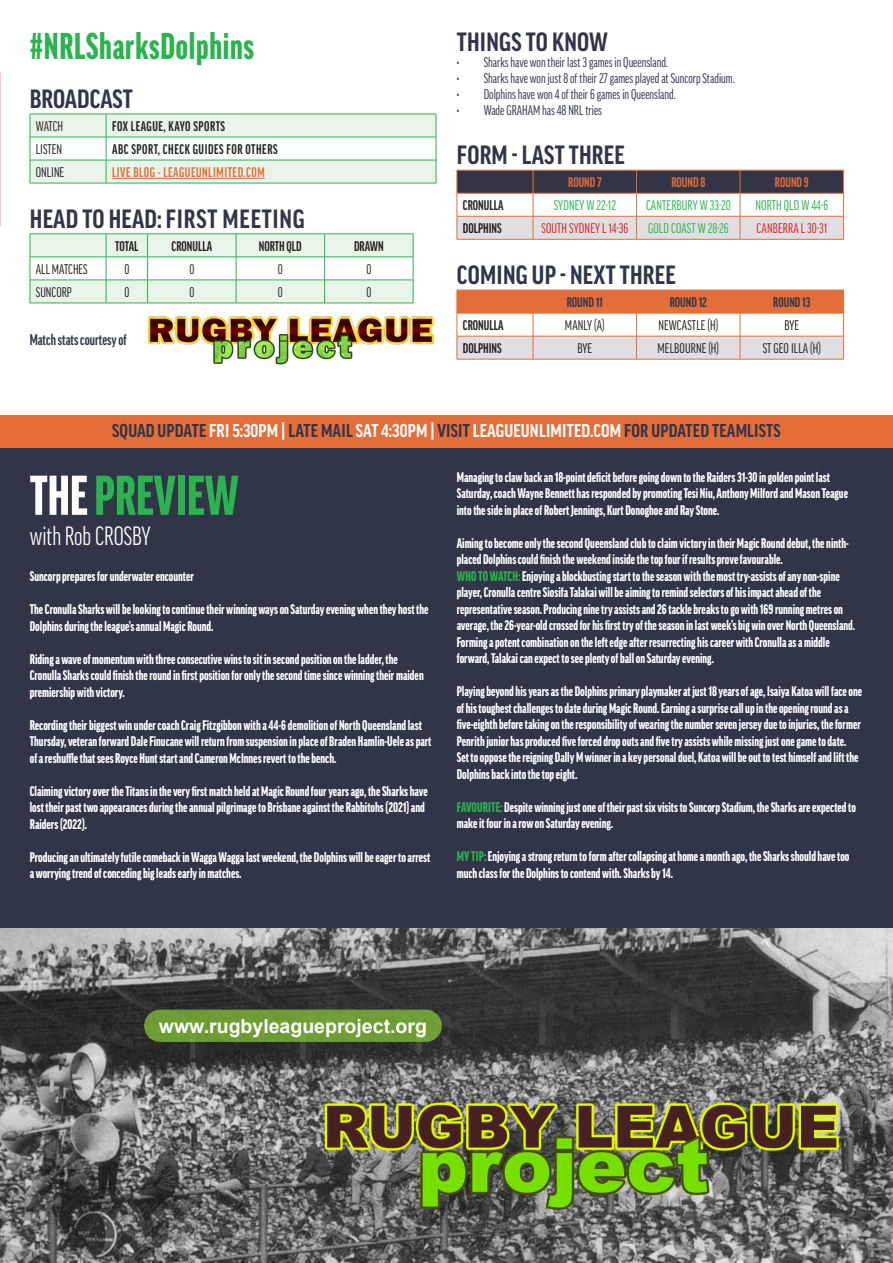
<style>
.page{position:relative;width:893px;height:1263px;background:#fff}
.page>*{position:absolute;margin:0;border:0;box-sizing:border-box;transform-origin:0 0}
.t1{font:900 extra-condensed 54px "Good Pro";color:#2bb34f}
.t2{font:900 extra-condensed 36px "Good Pro";letter-spacing:.02em;color:#2bb34f}
.t3{font:700 condensed 25.5px "Good Pro";letter-spacing:.01em;color:#303548}
.t4{font:700 condensed 25.5px "Good Pro";letter-spacing:.03em;color:#303548}
.t5{font:extra-condensed 25.5px "Good Pro";color:#fff}
.t6{font:700 19.5px "Arial";color:#fff}
.t7{font:700 condensed 18px "Good Pro";letter-spacing:.01em;color:#323546}
.LU_Program_general_t{font:700 extra-condensed 15px "Good Pro";color:#303548}
.LU_Program_general_t-2{font:900 extra-condensed 13.5px/16.5px "Good Pro";color:#fff}
.t8{font:13.5px "Good Pro X Cond News";color:#303548}
.t9{font:13.5px "Good Pro X Cond News";color:#231f20}
.t10{font:700 extra-condensed 13.5px "Good Pro";color:#231f20}
.t11{font:13.5px "Good Pro X Cond News";letter-spacing:.01em;color:#2bb34f}
.t12{font:700 extra-condensed 13.5px "Good Pro";letter-spacing:.04em;color:#231f20}
.t13{font:700 extra-condensed 13.5px "Good Pro";letter-spacing:.04em;color:#e36e3a}
.t14{font:13.5px "Good Pro X Cond News";letter-spacing:.01em;color:#d1232a}
.t15{font:700 extra-condensed 13.5px "Good Pro";color:#323546}
.s1{color:#fff}
.s2{color:#2bb34f}
</style>
<div class="page">
<svg style="left:30px;top:114px;width:407px;height:69px"></svg>
<hr style="left:30px;top:183px;width:76px;height:1px;background:#2bb34f">
<hr style="left:106px;top:183px;width:330px;height:1px;background:#2bb34f">
<hr style="left:112px;top:178px;width:153px;height:1px;background:#e36e3a">
<svg style="left:30px;top:234px;width:384px;height:69px"></svg>
<hr style="left:30px;top:303px;width:76px;height:1px;background:#2bb34f">
<hr style="left:106px;top:303px;width:42px;height:1px;background:#2bb34f">
<hr style="left:148px;top:303px;width:88px;height:1px;background:#2bb34f">
<hr style="left:236px;top:303px;width:89px;height:1px;background:#2bb34f">
<hr style="left:325px;top:303px;width:88px;height:1px;background:#2bb34f">
<svg style="left:457px;top:170px;width:387px;height:69px"></svg>
<hr style="left:457px;top:239px;width:76px;height:1px;background:#e36e3a">
<hr style="left:533px;top:239px;width:104px;height:1px;background:#e36e3a">
<hr style="left:637px;top:239px;width:103px;height:1px;background:#e36e3a">
<hr style="left:740px;top:239px;width:104px;height:1px;background:#e36e3a">
<svg style="left:457px;top:290px;width:387px;height:69px"></svg>
<hr style="left:457px;top:359px;width:76px;height:1px;background:#e36e3a">
<hr style="left:533px;top:359px;width:104px;height:1px;background:#e36e3a">
<hr style="left:637px;top:359px;width:103px;height:1px;background:#e36e3a">
<hr style="left:740px;top:359px;width:104px;height:1px;background:#e36e3a">
<div style="left:1px;top:447px;width:892px;height:482px;background:#303548"></div>
<img style="left:148px;top:316px;width:286px;height:49px">
<div style="left:0;top:415px;width:892px;height:32px;background:#e36e3a"></div>
<img style="left:0;top:929px;width:893px;height:334px">
<div style="left:144px;top:1010px;width:298px;height:32px;background:#6d9e34;border-radius:16px"></div>
<p class="t2" style="left:30px;top:26px;width:226px">#NRLSharksDolphins</p>
<p class="t3" style="left:30px;top:84px;width:105px">BROADCAST</p>
<p class="t9" style="left:36px;top:119px;width:29px">WATCH</p>
<p class="t12" style="left:112px;top:119px;width:115px">FOX LEAGUE, KAYO SPORTS</p>
<p class="t9" style="left:36px;top:142px;width:28px">LISTEN</p>
<p class="t12" style="left:112px;top:142px;width:167px">ABC SPORT, CHECK GUIDES FOR OTHERS</p>
<p class="t9" style="left:36px;top:165px;width:30px">ONLINE</p>
<p class="t13" style="left:112px;top:165px;width:154px">LIVE BLOG - LEAGUEUNLIMITED.COM</p>
<p class="t4" style="left:30px;top:204px;width:276px">HEAD TO HEAD: FIRST MEETING</p>
<p class="t10" style="left:115px;top:239px;width:25px">TOTAL</p>
<p class="t10" style="left:172px;top:239px;width:42px">CRONULLA</p>
<p class="t10" style="left:259px;top:239px;width:44px">NORTH QLD</p>
<p class="t10" style="left:354px;top:239px;width:31px">DRAWN</p>
<p class="t9" style="left:36px;top:262px;width:53px">ALL MATCHES</p>
<p class="t9" style="left:124px;top:262px;width:6px">0</p>
<p class="t9" style="left:189px;top:262px;width:6px">0</p>
<p class="t9" style="left:278px;top:262px;width:6px">0</p>
<p class="t9" style="left:366px;top:262px;width:6px">0</p>
<p class="t9" style="left:36px;top:285px;width:37px">SUNCORP</p>
<p class="t9" style="left:124px;top:285px;width:6px">0</p>
<p class="t9" style="left:189px;top:285px;width:6px">0</p>
<p class="t9" style="left:278px;top:285px;width:6px">0</p>
<p class="t9" style="left:366px;top:285px;width:6px">0</p>
<p class="LU_Program_general_t" style="left:30px;top:332px;width:99px">Match stats courtesy of</p>
<p class="t3" style="left:457px;top:27px;width:153px">THINGS TO KNOW</p>
<p class="t8" style="left:457px;top:54px;width:213px">• Sharks have won their last 3 games in Queensland.</p>
<p class="t8" style="left:457px;top:71px;width:280px">• Sharks have won just 8 of their 27 games played at Suncorp Stadium.</p>
<p class="t8" style="left:457px;top:87px;width:221px">• Dolphins have won 4 of their 6 games in Queensland.</p>
<p class="t8" style="left:457px;top:103px;width:147px">• Wade GRAHAM has 48 NRL tries</p>
<p class="t3" style="left:457px;top:141px;width:170px">FORM - LAST THREE</p>
<p class="t13" style="left:568px;top:175px;width:35px">ROUND 7</p>
<p class="t13" style="left:671px;top:175px;width:35px">ROUND 8</p>
<p class="t13" style="left:775px;top:175px;width:35px">ROUND 9</p>
<p class="t10" style="left:463px;top:198px;width:42px">CRONULLA</p>
<p class="t11" style="left:554px;top:198px;width:64px">SYDNEY W 22-12</p>
<p class="t11" style="left:646px;top:198px;width:86px">CANTERBURY W 33-20</p>
<p class="t11" style="left:755px;top:198px;width:74px">NORTH QLD W 44-6</p>
<p class="t10" style="left:463px;top:221px;width:40px">DOLPHINS</p>
<p class="t14" style="left:541px;top:221px;width:88px">SOUTH SYDNEY L 14-36</p>
<p class="t11" style="left:648px;top:221px;width:82px">GOLD COAST W 28-26</p>
<p class="t14" style="left:757px;top:221px;width:72px">CANBERRA L 30-31</p>
<p class="t3" style="left:457px;top:261px;width:220px">COMING UP - NEXT THREE</p>
<p class="t15" style="left:567px;top:295px;width:38px">ROUND 11</p>
<p class="t15" style="left:670px;top:295px;width:39px">ROUND 12</p>
<p class="t15" style="left:773px;top:295px;width:39px">ROUND 13</p>
<p class="t10" style="left:463px;top:318px;width:42px">CRONULLA</p>
<p class="t9" style="left:565px;top:318px;width:41px">MANLY (A)</p>
<p class="t9" style="left:658px;top:318px;width:61px">NEWCASTLE (H)</p>
<p class="t9" style="left:784px;top:318px;width:16px">BYE</p>
<p class="t10" style="left:463px;top:341px;width:40px">DOLPHINS</p>
<p class="t9" style="left:577px;top:341px;width:16px">BYE</p>
<p class="t9" style="left:658px;top:341px;width:63px">MELBOURNE (H)</p>
<p class="t9" style="left:763px;top:341px;width:60px">ST GEO ILLA (H)</p>
<p class="t7" style="left:112px;top:421px;width:670px">SQUAD UPDATE <span class="s1">FRI 5:30PM |</span> LATE MAIL <span class="s1">SAT 4:30PM |</span> VISIT <span class="s1">LEAGUEUNLIMITED.COM</span> FOR UPDATED TEAMLISTS</p>
<p class="t1" style="left:30px;top:466px;width:210px"><span class="s1">THE</span> PREVIEW</p>
<p class="t5" style="left:30px;top:522px;width:122px">with Rob CROSBY</p>
<p class="LU_Program_general_t-2" style="left:30px;top:568px;width:166px">Suncorp prepares for underwater encounter</p>
<p class="LU_Program_general_t-2" style="left:30px;top:601px;width:400px">The Cronulla Sharks will be looking to continue their winning ways on Saturday evening when they host the<br>Dolphins during the league’s annual Magic Round.</p>
<p class="LU_Program_general_t-2" style="left:30px;top:651px;width:395px">Riding a wave of momentum with three consecutive wins to sit in second position on the ladder, the<br>Cronulla Sharks could finish the round in first position for only the second time since winning their maiden premiership with victory.</p>
<p class="LU_Program_general_t-2" style="left:30px;top:717px;width:403px">Recording their biggest win under coach Craig Fitzgibbon with a 44-6 demolition of North Queensland last<br>Thursday, veteran forward Dale Finucane will return from suspension in place of Braden Hamlin-Uele as part of a reshuffle that sees Royce Hunt start and Cameron McInnes revert to the bench.</p>
<p class="LU_Program_general_t-2" style="left:30px;top:783px;width:399px">Claiming victory over the Titans in the very first match held at Magic Round four years ago, the Sharks have lost their past two appearances during the annual pilgrimage to Brisbane against the Rabbitohs (2021) and<br>Raiders (2022).</p>
<p class="LU_Program_general_t-2" style="left:30px;top:849px;width:402px">Producing an ultimately futile comeback in Wagga Wagga last weekend, the Dolphins will be eager to arrest a worrying trend of conceding big leads early in matches.</p>
<p class="LU_Program_general_t-2" style="left:457px;top:469px;width:393px">Managing to claw back an 18-point deficit before going down to the Raiders 31-30 in golden point last<br>Saturday, coach Wayne Bennett has responded by promoting Tesi Niu, Anthony Milford and Mason Teague into the side in place of Robert Jennings, Kurt Donoghoe and Ray Stone.</p>
<p class="LU_Program_general_t-2" style="left:457px;top:535px;width:394px">Aiming to become only the second Queensland club to claim victory in their Magic Round debut, the ninth&shy;placed Dolphins could finish the weekend inside the top four if results prove favourable.</p>
<p class="LU_Program_general_t-2" style="left:457px;top:568px;width:400px"><span class="s2">WHO TO WATCH:</span>Enjoying a blockbusting start to the season with the most try-assists of any non-spine player, Cronulla centre Siosifa Talakai will be aiming to remind selectors of his impact ahead of the representative season. Producing nine try assists and 26 tackle breaks to go with 169 running metres on average, the 26-year-old crossed for his first try of the season in last week’s big win over North Queensland.<br>Forming a potent combination on the left edge after resurrecting his career with Cronulla as a middle forward, Talakai can expect to see plenty of ball on Saturday evening.</p>
<p class="LU_Program_general_t-2" style="left:457px;top:683px;width:407px">Playing beyond his years as the Dolphins primary playmaker at just 18 years of age, Isaiya Katoa will face one of his toughest challenges to date during Magic Round. Earning a surprise call up in the opening round as a five-eighth before taking on the responsibility of wearing the number seven jersey due to injuries, the former Penrith junior has produced five forced drop outs and five try assists while missing just one game to date.<br>Set to oppose the reigning Dally M winner in a key personal duel, Katoa will be out to test himself and lift the Dolphins back into the top eight.</p>
<p class="LU_Program_general_t-2" style="left:457px;top:799px;width:401px"><span class="s2">FAVOURITE:</span> Despite winning just one of their past six visits to Suncorp Stadium, the Sharks are expected to make it four in a row on Saturday evening.</p>
<p class="LU_Program_general_t-2" style="left:457px;top:848px;width:394px"><span class="s2">MY TIP:</span> Enjoying a strong return to form after collapsing at home a month ago, the Sharks should have too much class for the Dolphins to contend with. Sharks by 14.</p>
<p class="t6" style="left:159px;top:1013px;width:269px">www.rugbyleagueproject.org</p>
</div>
